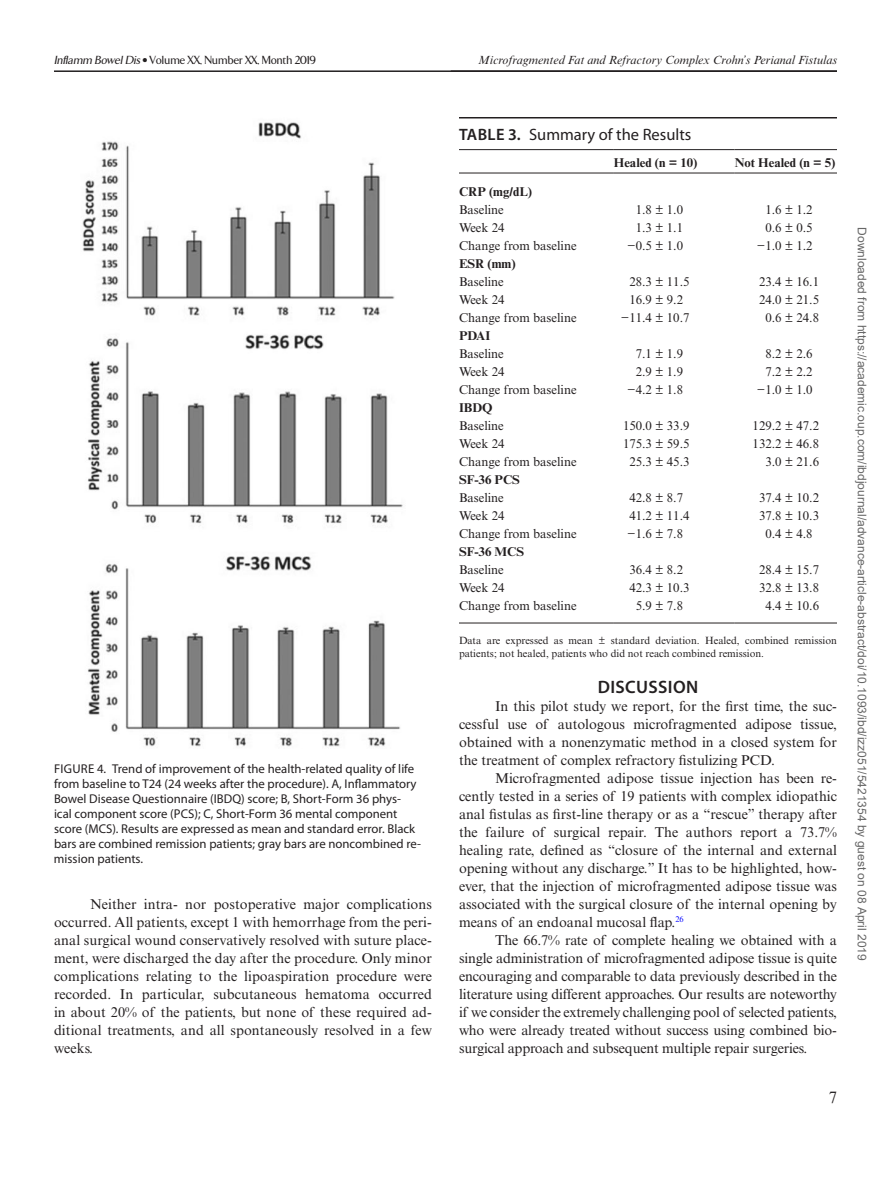
<style>
.page{position:relative;width:891px;height:1188px;background:#fff}
.page>*{position:absolute;margin:0;border:0;box-sizing:border-box;transform-origin:0 0}
.t1{font:600 18px "Myriad Pro";letter-spacing:.02em;color:#231f20}
.t2{font:16.5px "Myriad Pro";color:#231f20}
.t3{font:16.5px "Times New Roman MT Std";color:#231f20}
.t4{font:14.25px/18px "Times New Roman MT Std";color:#231f20;text-align:justify}
.t5{font:12.75px "Times New Roman MT Std";color:#231f20}
.t6{font:12.75px/15px "Myriad Pro";color:#231f20}
.t7{font:700 12.75px "Times New Roman MT Std";color:#231f20}
.t8{font:12px "Arial";color:#666}
.t9{font:italic 12px "Times New Roman MT Std";color:#231f20}
.t10{font:500 12px "TF Arrow";color:#231f20}
.t11{font:10.5px/13.5px "Times New Roman MT Std";color:#231f20}
.s1{font-style:italic}
.s2{font-weight:600}
</style>
<div class="page">
<hr style="left:54px;top:70px;width:783px;height:2px;background:#231f20">
<img style="left:82px;top:122px;width:321px;height:625px">
<hr style="left:459px;top:117px;width:378px;height:1px;background:#231f20">
<hr style="left:459px;top:149px;width:155px;height:1px;background:#231f20">
<hr style="left:459px;top:173px;width:155px;height:1px;background:#231f20">
<hr style="left:614px;top:149px;width:121px;height:1px;background:#231f20">
<hr style="left:614px;top:173px;width:121px;height:1px;background:#231f20">
<hr style="left:735px;top:149px;width:102px;height:1px;background:#231f20">
<hr style="left:735px;top:173px;width:102px;height:1px;background:#231f20">
<hr style="left:459px;top:623px;width:155px;height:1px;background:#231f20">
<hr style="left:614px;top:623px;width:121px;height:1px;background:#231f20">
<hr style="left:735px;top:623px;width:102px;height:1px;background:#231f20">
<p class="t10" style="left:54px;top:54px;width:264px"><span class="s1">Inflamm BowelDis</span>• Volume XX, Number XX, Month 2019</p>
<p class="t6" style="left:54px;top:761px;width:369px">FIGURE 4. Trend of improvement of the health-related quality of life from baseline to T24 (24 weeks after the procedure). A, Inflammatory Bowel Disease Questionnaire (IBDQ) score; B, Short-Form 36 phys&shy;ical component score (PCS); C, Short-Form 36 mental component score (MCS). Results are expressed as mean and standard error. Black bars are combined remission patients; gray bars are noncombined re&shy;mission patients.</p>
<p class="t4" style="left:54px;top:895px;width:380px;text-indent:36px">Neither intra- nor postoperative major complications occurred. All patients, except 1 with hemorrhage from the peri&shy;anal surgical wound conservatively resolved with suture place&shy;ment, were discharged the day after the procedure. Only minor complications relating to the lipoaspiration procedure were recorded. In particular, subcutaneous hematoma occurred in about 20% of the patients, but none of these required ad&shy;ditional treatments, and all spontaneously resolved in a few weeks.</p>
<p class="t9" style="left:478px;top:54px;width:361px">Microfragmented Fat and Refractory Complex Crohn’s Perianal Fistulas</p>
<p class="t2" style="left:459px;top:125px;width:234px"><span class="s2">TABLE 3.</span> Summary of the Results</p>
<p class="t7" style="left:614px;top:155px;width:85px">Healed (n = 10)</p>
<p class="t7" style="left:735px;top:155px;width:102px">Not Healed (n = 5)</p>
<p class="t7" style="left:459px;top:183px;width:75px">CRP (mg/dL)</p>
<p class="t5" style="left:459px;top:202px;width:46px">Baseline</p>
<p class="t5" style="left:636px;top:202px;width:49px">1.8 ± 1.0</p>
<p class="t5" style="left:765px;top:202px;width:49px">1.6 ± 1.2</p>
<p class="t5" style="left:459px;top:220px;width:47px">Week 24</p>
<p class="t5" style="left:636px;top:220px;width:49px">1.3 ± 1.1</p>
<p class="t5" style="left:765px;top:220px;width:49px">0.6 ± 0.5</p>
<p class="t5" style="left:459px;top:238px;width:119px">Change from baseline</p>
<p class="t5" style="left:627px;top:238px;width:57px">−0.5 ± 1.0</p>
<p class="t5" style="left:757px;top:238px;width:57px">−1.0 ± 1.2</p>
<p class="t7" style="left:459px;top:255px;width:58px">ESR (mm)</p>
<p class="t5" style="left:459px;top:274px;width:46px">Baseline</p>
<p class="t5" style="left:629px;top:274px;width:62px">28.3 ± 11.5</p>
<p class="t5" style="left:759px;top:274px;width:62px">23.4 ± 16.1</p>
<p class="t5" style="left:459px;top:292px;width:47px">Week 24</p>
<p class="t5" style="left:629px;top:292px;width:55px">16.9 ± 9.2</p>
<p class="t5" style="left:759px;top:292px;width:62px">24.0 ± 21.5</p>
<p class="t5" style="left:459px;top:310px;width:119px">Change from baseline</p>
<p class="t5" style="left:621px;top:310px;width:70px">−11.4 ± 10.7</p>
<p class="t5" style="left:765px;top:310px;width:55px">0.6 ± 24.8</p>
<p class="t7" style="left:459px;top:327px;width:33px">PDAI</p>
<p class="t5" style="left:459px;top:346px;width:46px">Baseline</p>
<p class="t5" style="left:636px;top:346px;width:49px">7.1 ± 1.9</p>
<p class="t5" style="left:765px;top:346px;width:49px">8.2 ± 2.6</p>
<p class="t5" style="left:459px;top:364px;width:47px">Week 24</p>
<p class="t5" style="left:636px;top:364px;width:49px">2.9 ± 1.9</p>
<p class="t5" style="left:765px;top:364px;width:49px">7.2 ± 2.2</p>
<p class="t5" style="left:459px;top:382px;width:119px">Change from baseline</p>
<p class="t5" style="left:627px;top:382px;width:57px">−4.2 ± 1.8</p>
<p class="t5" style="left:757px;top:382px;width:57px">−1.0 ± 1.0</p>
<p class="t7" style="left:459px;top:399px;width:35px">IBDQ</p>
<p class="t5" style="left:459px;top:418px;width:46px">Baseline</p>
<p class="t5" style="left:623px;top:418px;width:68px">150.0 ± 33.9</p>
<p class="t5" style="left:753px;top:418px;width:68px">129.2 ± 47.2</p>
<p class="t5" style="left:459px;top:436px;width:47px">Week 24</p>
<p class="t5" style="left:623px;top:436px;width:68px">175.3 ± 59.5</p>
<p class="t5" style="left:753px;top:436px;width:68px">132.2 ± 46.8</p>
<p class="t5" style="left:459px;top:454px;width:119px">Change from baseline</p>
<p class="t5" style="left:629px;top:454px;width:62px">25.3 ± 45.3</p>
<p class="t5" style="left:765px;top:454px;width:55px">3.0 ± 21.6</p>
<p class="t7" style="left:459px;top:471px;width:62px">SF-36 PCS</p>
<p class="t5" style="left:459px;top:490px;width:46px">Baseline</p>
<p class="t5" style="left:629px;top:490px;width:55px">42.8 ± 8.7</p>
<p class="t5" style="left:759px;top:490px;width:62px">37.4 ± 10.2</p>
<p class="t5" style="left:459px;top:508px;width:47px">Week 24</p>
<p class="t5" style="left:629px;top:508px;width:62px">41.2 ± 11.4</p>
<p class="t5" style="left:759px;top:508px;width:62px">37.8 ± 10.3</p>
<p class="t5" style="left:459px;top:526px;width:119px">Change from baseline</p>
<p class="t5" style="left:627px;top:526px;width:57px">−1.6 ± 7.8</p>
<p class="t5" style="left:765px;top:526px;width:49px">0.4 ± 4.8</p>
<p class="t7" style="left:459px;top:543px;width:67px">SF-36 MCS</p>
<p class="t5" style="left:459px;top:562px;width:46px">Baseline</p>
<p class="t5" style="left:629px;top:562px;width:55px">36.4 ± 8.2</p>
<p class="t5" style="left:759px;top:562px;width:62px">28.4 ± 15.7</p>
<p class="t5" style="left:459px;top:580px;width:47px">Week 24</p>
<p class="t5" style="left:629px;top:580px;width:62px">42.3 ± 10.3</p>
<p class="t5" style="left:759px;top:580px;width:62px">32.8 ± 13.8</p>
<p class="t5" style="left:459px;top:598px;width:119px">Change from baseline</p>
<p class="t5" style="left:636px;top:598px;width:49px">5.9 ± 7.8</p>
<p class="t5" style="left:765px;top:598px;width:55px">4.4 ± 10.6</p>
<p class="t11" style="left:459px;top:633px;width:379px">Data are expressed as mean ± standard deviation. Healed, combined remission patients; not healed, patients who did not reach combined remission.</p>
<p class="t1" style="left:598px;top:676px;width:102px">DISCUSSION</p>
<p class="t4" style="left:459px;top:697px;width:380px;text-indent:36px">In this pilot study we report, for the first time, the suc&shy;cessful use of autologous microfragmented adipose tissue, obtained with a nonenzymatic method in a closed system for the treatment of complex refractory fistulizing PCD.</p>
<p class="t4" style="left:459px;top:769px;width:380px;text-indent:36px">Microfragmented adipose tissue injection has been re&shy;cently tested in a series of 19 patients with complex idiopathic anal fistulas as first-line therapy or as a “rescue” therapy after the failure of surgical repair. The authors report a 73.7% healing rate, defined as “closure of the internal and external opening without any discharge.” It has to be highlighted, how&shy;ever, that the injection of microfragmented adipose tissue was associated with the surgical closure of the internal opening by means of an endoanal mucosal flap.<sup>26</sup></p>
<p class="t4" style="left:459px;top:931px;width:380px;text-indent:36px">The 66.7% rate of complete healing we obtained with a single administration of microfragmented adipose tissue is quite encouraging and comparable to data previously described in the literature using different approaches. Our results are noteworthy if we consider the extremely challenging pool of selected patients, who were already treated without success using combined bio&shy;surgical approach and subsequent multiple repair surgeries.</p>
<p class="t3" style="left:829px;top:1088px;width:10px">7</p>
<p class="t8" style="left:866px;top:227px;width:735px;rotate:90deg">Downloaded from https://academic.oup.com/ibdjournal/advance-article-abstract/doi/10.1093/ibd/izz051/5421354 by guest on 08 April 2019</p>
</div>
